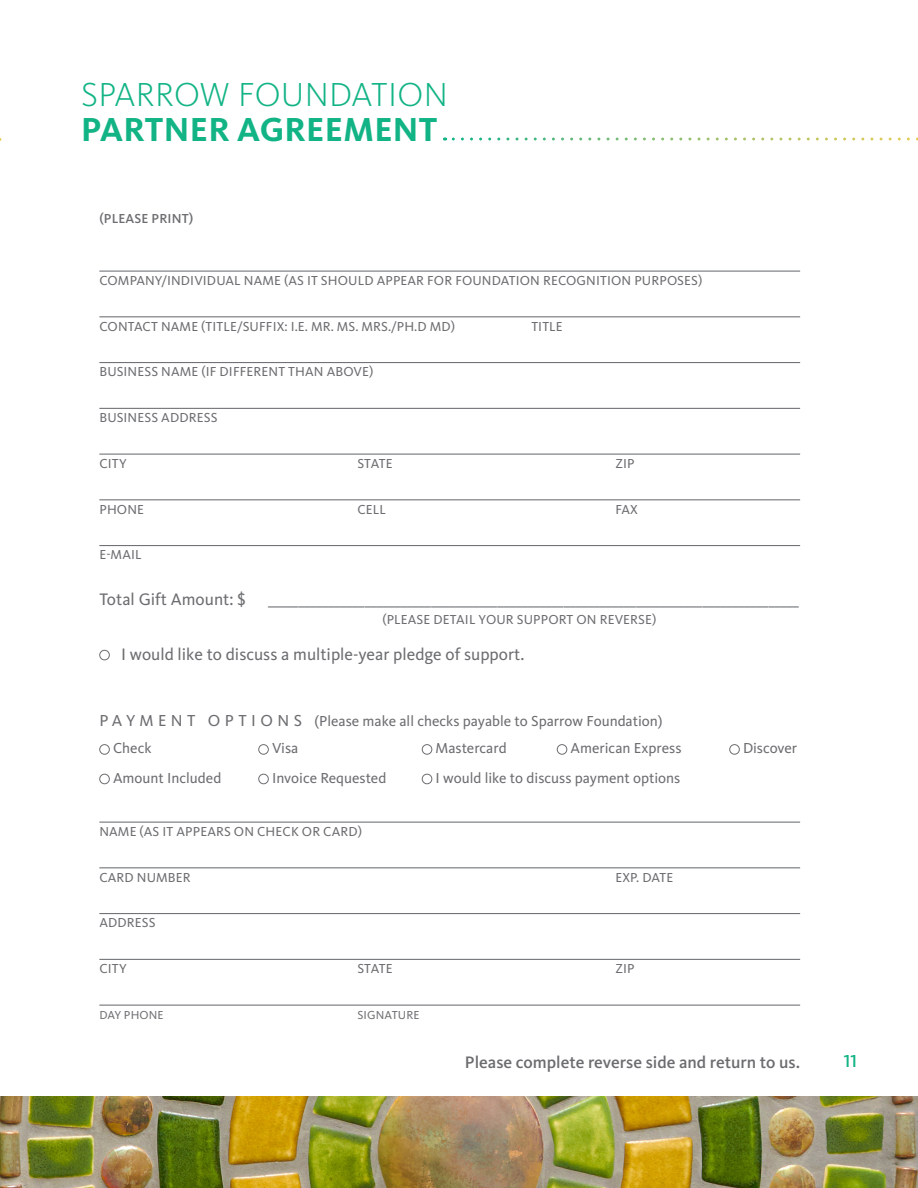
<style>
.page{position:relative;width:918px;height:1188px;background:#fff}
.page>*{position:absolute;margin:0;border:0;box-sizing:border-box;transform-origin:0 0}
.Main_Heading{font:300 34.5px/34.5px "Kievit Pro";letter-spacing:.01em;color:#12b385}
.t1{font:500 18px "Kievit Pro";color:#12b385}
._1_forms_-_no_lines{font:17.25px "Kievit Pro";color:#6c6d70}
.t2{font:500 17.25px "Kievit Pro";color:#6c6d70}
._1_forms_-_no_lines-2{font:15px "Kievit Pro";color:#6c6d70}
._1_forms_-_lines_abo{font:13.5px "Kievit Pro";letter-spacing:.01em;color:#6c6d70}
._1_forms_-_no_lines-3{font:13.5px "Kievit Pro";letter-spacing:.01em;color:#6c6d70}
.t3{font:500 13.5px "Kievit Pro";letter-spacing:.01em;color:#6c6d70}
._1_forms_-_lines_abo-2{font:12px "Kievit Pro";letter-spacing:.01em;color:#717074}
.s1{font-weight:700}
.s2{font-size:16.5px}
</style>
<div class="page">
<img style="left:0;top:1097px;width:918px;height:91px">
<hr style="left:99px;top:271px;width:701px;height:1px;background:#63656a">
<hr style="left:99px;top:316px;width:701px;height:1px;background:#63656a">
<hr style="left:99px;top:362px;width:701px;height:1px;background:#63656a">
<hr style="left:99px;top:408px;width:701px;height:1px;background:#63656a">
<hr style="left:99px;top:454px;width:701px;height:1px;background:#63656a">
<hr style="left:99px;top:499px;width:701px;height:1px;background:#63656a">
<hr style="left:99px;top:545px;width:701px;height:1px;background:#63656a">
<hr style="left:99px;top:822px;width:701px;height:1px;background:#63656a">
<hr style="left:99px;top:867px;width:701px;height:1px;background:#63656a">
<hr style="left:99px;top:913px;width:701px;height:1px;background:#63656a">
<hr style="left:99px;top:959px;width:701px;height:1px;background:#63656a">
<hr style="left:99px;top:1005px;width:701px;height:1px;background:#63656a">
<div style="left:99px;top:650px;width:11px;height:10px;border:1px solid #6c6d70;border-radius:50%"></div>
<div style="left:99px;top:744px;width:11px;height:11px;border:1px solid #6c6d70;border-radius:50%"></div>
<div style="left:258px;top:744px;width:11px;height:11px;border:1px solid #6c6d70;border-radius:50%"></div>
<div style="left:422px;top:744px;width:10px;height:11px;border:1px solid #6c6d70;border-radius:50%"></div>
<div style="left:557px;top:744px;width:10px;height:11px;border:1px solid #6c6d70;border-radius:50%"></div>
<div style="left:729px;top:744px;width:11px;height:11px;border:1px solid #6c6d70;border-radius:50%"></div>
<div style="left:99px;top:774px;width:11px;height:10px;border:1px solid #6c6d70;border-radius:50%"></div>
<div style="left:258px;top:774px;width:11px;height:10px;border:1px solid #6c6d70;border-radius:50%"></div>
<div style="left:422px;top:774px;width:10px;height:10px;border:1px solid #6c6d70;border-radius:50%"></div>
<svg style="left:453px;top:138px;width:465px;height:3px"></svg>
<p class="Main_Heading" style="left:81px;top:78px;width:368px">SPARROW FOUNDATION<br><span class="s1">PARTNER AGREEMENT</span></p>
<p class="t3" style="left:99px;top:210px;width:96px">(PLEASE PRINT)</p>
<p class="_1_forms_-_lines_abo" style="left:99px;top:272px;width:604px">COMPANY/INDIVIDUAL NAME (AS IT SHOULD APPEAR FOR FOUNDATION RECOGNITION PURPOSES)</p>
<p class="_1_forms_-_lines_abo" style="left:99px;top:318px;width:357px">CONTACT NAME (TITLE/SUFFIX: I.E. MR. MS. MRS./PH.D MD)</p>
<p class="_1_forms_-_lines_abo" style="left:531px;top:318px;width:33px">TITLE</p>
<p class="_1_forms_-_lines_abo" style="left:99px;top:364px;width:275px">BUSINESS NAME (IF DIFFERENT THAN ABOVE)</p>
<p class="_1_forms_-_lines_abo" style="left:99px;top:410px;width:120px">BUSINESS ADDRESS</p>
<p class="_1_forms_-_lines_abo" style="left:99px;top:455px;width:29px">CITY</p>
<p class="_1_forms_-_lines_abo" style="left:357px;top:455px;width:37px">STATE</p>
<p class="_1_forms_-_lines_abo" style="left:615px;top:455px;width:21px">ZIP</p>
<p class="_1_forms_-_lines_abo" style="left:99px;top:501px;width:46px">PHONE</p>
<p class="_1_forms_-_lines_abo" style="left:357px;top:501px;width:30px">CELL</p>
<p class="_1_forms_-_lines_abo" style="left:615px;top:501px;width:24px">FAX</p>
<p class="_1_forms_-_lines_abo" style="left:99px;top:547px;width:44px">E-MAIL</p>
<p class="_1_forms_-_no_lines" style="left:99px;top:589px;width:148px">Total Gift Amount: $</p>
<p class="_1_forms_-_no_lines-2" style="left:268px;top:591px;width:532px">________________________________________________________________________________________</p>
<p class="_1_forms_-_no_lines-3" style="left:382px;top:611px;width:276px">(PLEASE DETAIL YOUR SUPPORT ON REVERSE)</p>
<p class="_1_forms_-_no_lines" style="left:121px;top:644px;width:405px">I would like to discuss a multiple-year pledge of support.</p>
<p class="_1_forms_-_no_lines-2" style="left:99px;top:712px;width:565px"><span class="s2">P A Y M E N T O P T I O N S</span> (Please make all checks payable to Sparrow Foundation)</p>
<p class="_1_forms_-_no_lines-2" style="left:113px;top:739px;width:40px">Check</p>
<p class="_1_forms_-_no_lines-2" style="left:272px;top:739px;width:28px">Visa</p>
<p class="_1_forms_-_no_lines-2" style="left:436px;top:739px;width:73px">Mastercard</p>
<p class="_1_forms_-_no_lines-2" style="left:571px;top:739px;width:113px">American Express</p>
<p class="_1_forms_-_no_lines-2" style="left:743px;top:739px;width:56px">Discover</p>
<p class="_1_forms_-_no_lines-2" style="left:113px;top:769px;width:110px">Amount Included</p>
<p class="_1_forms_-_no_lines-2" style="left:272px;top:769px;width:116px">Invoice Requested</p>
<p class="_1_forms_-_no_lines-2" style="left:436px;top:769px;width:246px">I would like to discuss payment options</p>
<p class="_1_forms_-_lines_abo" style="left:99px;top:823px;width:264px">NAME (AS IT APPEARS ON CHECK OR CARD)</p>
<p class="_1_forms_-_lines_abo" style="left:99px;top:869px;width:93px">CARD NUMBER</p>
<p class="_1_forms_-_lines_abo" style="left:615px;top:869px;width:59px">EXP. DATE</p>
<p class="_1_forms_-_lines_abo" style="left:99px;top:915px;width:58px">ADDRESS</p>
<p class="_1_forms_-_lines_abo" style="left:99px;top:961px;width:29px">CITY</p>
<p class="_1_forms_-_lines_abo" style="left:357px;top:961px;width:37px">STATE</p>
<p class="_1_forms_-_lines_abo" style="left:615px;top:961px;width:21px">ZIP</p>
<p class="_1_forms_-_lines_abo-2" style="left:99px;top:1008px;width:66px">DAY PHONE</p>
<p class="_1_forms_-_lines_abo-2" style="left:357px;top:1008px;width:64px">SIGNATURE</p>
<p class="t2" style="left:465px;top:1052px;width:337px">Please complete reverse side and return to us.</p>
<h2 class="t1" style="left:844px;top:1050px;width:15px">11</h2>
</div>
